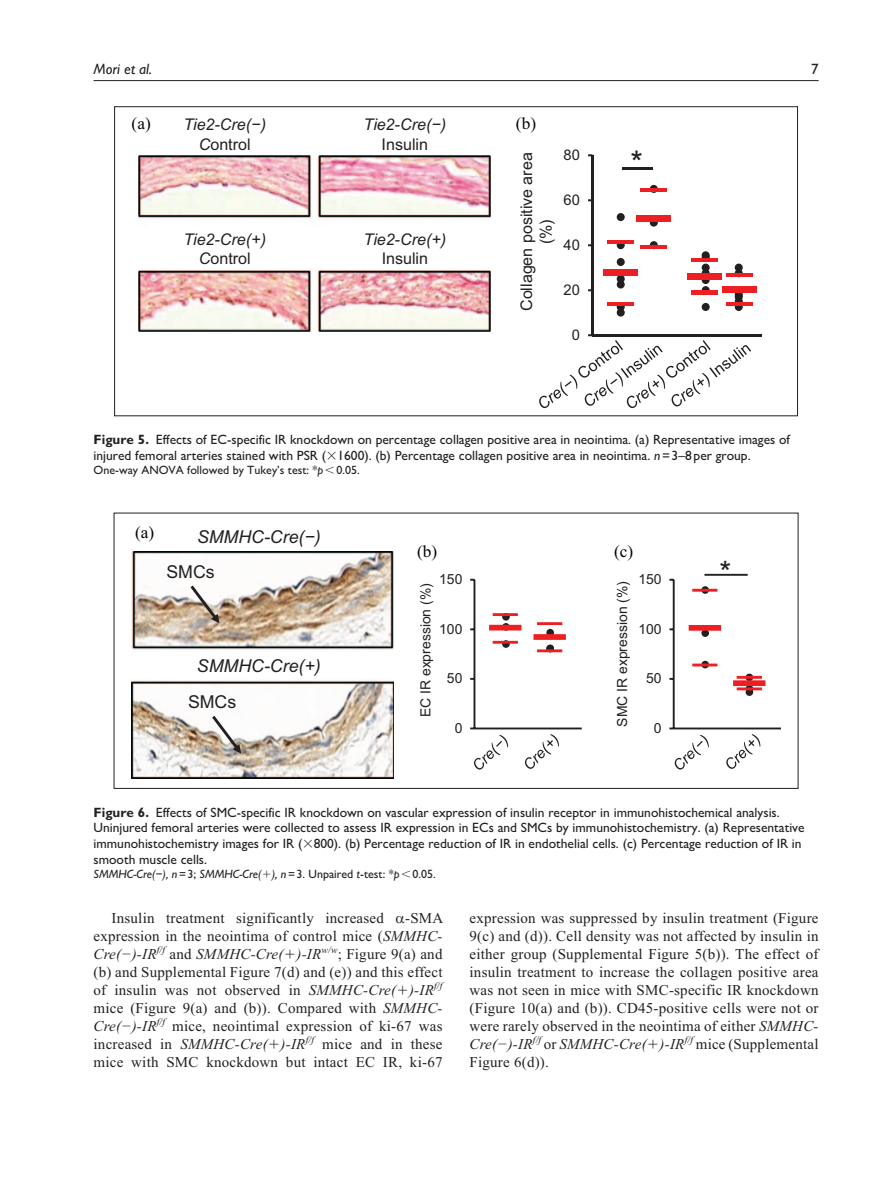
<style>
.page{position:relative;width:893px;height:1191px;background:#fff}
.page>*{position:absolute;margin:0;border:0;box-sizing:border-box;transform-origin:0 0}
.t1{font:32.25px "Arial";color:#231f20}
.t2{font:30.45px "Arial";color:#231f20}
.t3{font:italic 17.7px "Arial";color:#231f20}
.t4{font:17.7px "Arial";color:#231f20}
.t5{font:17.1px "Times New Roman";color:#040503}
.t6{font:italic 16.05px/19.4px "Arial";letter-spacing:-.005em;color:#231f20;text-align:center}
.t7{font:16.05px/19.4px "Arial";color:#231f20;text-align:center}
.t8{font:15px/18px "Times New Roman";letter-spacing:.015em;color:#231f20;text-align:justify}
.t9{font:italic 500 15px "Gill Sans MT Pro";color:#231f20}
.t10{font:500 15px "Gill Sans MT Pro";color:#231f20}
.t11{font:14.7px "Arial";color:#231f20}
.t12{font:13.95px "Arial";color:#231f20}
.t13{font:500 13.5px/15.8px "Gill Sans MT Pro";color:#231f20}
.t14{font:italic 500 12px "Gill Sans MT Pro";color:#231f20}
.t15{font:500 12px "Gill Sans MT Pro";color:#231f20}
.s1{font-style:normal}
.s2{font-weight:700}
.s3{font-style:italic}
</style>
<div class="page">
<hr style="left:94px;top:80px;width:725px;height:1px;background:#231f20">
<hr style="left:592px;top:155px;width:2px;height:180px;background:#231f20">
<hr style="left:593px;top:334px;width:169px;height:2px;background:#231f20">
<svg style="left:617px;top:258px;width:8px;height:30px"></svg>
<svg style="left:617px;top:305px;width:8px;height:11px"></svg>
<svg style="left:617px;top:213px;width:8px;height:8px"></svg>
<svg style="left:617px;top:243px;width:8px;height:6px"></svg>
<svg style="left:650px;top:185px;width:8px;height:8px"></svg>
<svg style="left:650px;top:241px;width:8px;height:8px"></svg>
<svg style="left:650px;top:221px;width:8px;height:6px"></svg>
<svg style="left:702px;top:303px;width:8px;height:8px"></svg>
<svg style="left:702px;top:251px;width:8px;height:39px"></svg>
<svg style="left:735px;top:264px;width:8px;height:13px"></svg>
<svg style="left:735px;top:286px;width:8px;height:25px"></svg>
<img style="left:138px;top:155px;width:352px;height:177px">
<hr style="left:622px;top:167px;width:30px;height:2px;background:#231f20">
<hr style="left:608px;top:240px;width:26px;height:3px;background:#ee1f23">
<div style="left:604px;top:269px;width:34px;height:6px;background:#ee1f23"></div>
<hr style="left:608px;top:302px;width:26px;height:3px;background:#ee1f23">
<hr style="left:641px;top:245px;width:26px;height:3px;background:#ee1f23">
<div style="left:637px;top:215px;width:34px;height:6px;background:#ee1f23"></div>
<hr style="left:641px;top:189px;width:26px;height:3px;background:#ee1f23">
<hr style="left:692px;top:258px;width:26px;height:3px;background:#ee1f23">
<div style="left:688px;top:274px;width:34px;height:6px;background:#ee1f23"></div>
<hr style="left:692px;top:291px;width:26px;height:3px;background:#ee1f23">
<hr style="left:726px;top:273px;width:26px;height:3px;background:#ee1f23">
<div style="left:722px;top:287px;width:34px;height:6px;background:#ee1f23"></div>
<hr style="left:726px;top:303px;width:26px;height:3px;background:#ee1f23">
<hr style="left:691px;top:290px;width:26px;height:3px;background:#ee1f23">
<svg style="left:539px;top:334px;width:212px;height:74px"></svg>
<img style="left:131px;top:552px;width:263px;height:226px">
<hr style="left:473px;top:580px;width:2px;height:148px;background:#231f20">
<hr style="left:474px;top:727px;width:108px;height:2px;background:#231f20">
<div style="left:502px;top:623px;width:8px;height:7px;border:1px solid #231f20;border-radius:50%"></div>
<div style="left:503px;top:613px;width:6px;height:7px;background:#231f20;border-radius:50%"></div>
<div style="left:502px;top:613px;width:8px;height:7px;border:1px solid #231f20;border-radius:50%"></div>
<svg style="left:504px;top:643px;width:4px;height:3px"></svg>
<div style="left:502px;top:640px;width:8px;height:8px;border:1px solid #231f20;border-radius:50%"></div>
<div style="left:547px;top:629px;width:6px;height:7px;background:#231f20;border-radius:50%"></div>
<div style="left:546px;top:629px;width:8px;height:7px;border:1px solid #231f20;border-radius:50%"></div>
<svg style="left:548px;top:646px;width:4px;height:3px"></svg>
<div style="left:546px;top:644px;width:8px;height:8px;border:1px solid #231f20;border-radius:50%"></div>
<hr style="left:673px;top:580px;width:2px;height:148px;background:#231f20">
<hr style="left:674px;top:727px;width:107px;height:2px;background:#231f20">
<svg style="left:703px;top:631px;width:4px;height:4px"></svg>
<div style="left:701px;top:629px;width:8px;height:8px;border:1px solid #231f20;border-radius:50%"></div>
<div style="left:701px;top:586px;width:8px;height:8px;border:1px solid #231f20;border-radius:50%"></div>
<div style="left:701px;top:661px;width:8px;height:7px;border:1px solid #231f20;border-radius:50%"></div>
<div style="left:746px;top:688px;width:7px;height:8px;border:1px solid #231f20;border-radius:50%"></div>
<div style="left:746px;top:685px;width:6px;height:7px;background:#231f20;border-radius:50%"></div>
<div style="left:746px;top:685px;width:7px;height:7px;border:1px solid #231f20;border-radius:50%"></div>
<div style="left:746px;top:673px;width:7px;height:8px;border:1px solid #231f20;border-radius:50%"></div>
<hr style="left:704px;top:574px;width:44px;height:2px;background:#231f20">
<svg style="left:474px;top:735px;width:34px;height:34px"></svg>
<svg style="left:525px;top:734px;width:34px;height:35px"></svg>
<svg style="left:675px;top:735px;width:34px;height:34px"></svg>
<svg style="left:726px;top:734px;width:34px;height:35px"></svg>
<svg style="left:190px;top:585px;width:29px;height:38px"></svg>
<svg style="left:212px;top:716px;width:29px;height:37px"></svg>
<hr style="left:737px;top:676px;width:25px;height:3px;background:#ee1f23">
<div style="left:733px;top:680px;width:32px;height:6px;background:#ee1f23"></div>
<hr style="left:737px;top:687px;width:25px;height:3px;background:#ee1f23">
<hr style="left:692px;top:589px;width:25px;height:2px;background:#ee1f23">
<div style="left:689px;top:625px;width:32px;height:5px;background:#ee1f23"></div>
<hr style="left:692px;top:663px;width:25px;height:3px;background:#ee1f23">
<hr style="left:537px;top:622px;width:25px;height:3px;background:#ee1f23">
<div style="left:533px;top:634px;width:33px;height:6px;background:#ee1f23"></div>
<hr style="left:537px;top:649px;width:25px;height:3px;background:#ee1f23">
<hr style="left:493px;top:613px;width:25px;height:3px;background:#ee1f23">
<div style="left:489px;top:625px;width:32px;height:5px;background:#ee1f23"></div>
<hr style="left:493px;top:641px;width:25px;height:2px;background:#ee1f23">
<p class="t9" style="left:94px;top:60px;width:60px">Mori et al.</p>
<p class="t10" style="left:811px;top:60px;width:9px">7</p>
<p class="t5" style="left:132px;top:113px;width:21px">(a)</p>
<p class="t5" style="left:516px;top:113px;width:22px">(b)</p>
<p class="t6" style="left:183px;top:115px;width:84px">Tie2-Cre(−)<br>C<span class="s1">ontrol</span></p>
<p class="t6" style="left:364px;top:115px;width:84px">Tie2-Cre(−)</p>
<p class="t7" style="left:382px;top:134px;width:48px">Insulin</p>
<p class="t11" style="left:563px;top:145px;width:18px">80</p>
<p class="t7" style="left:517px;top:311px;width:160px;rotate:-90deg">Collagen positive area (%)</p>
<h1 class="t1" style="left:630px;top:141px;width:14px">*</h1>
<p class="t11" style="left:563px;top:190px;width:18px">60</p>
<p class="t6" style="left:183px;top:229px;width:84px">Tie2-Cre(+)<br>C<span class="s1">ontrol</span></p>
<p class="t6" style="left:364px;top:229px;width:84px">Tie2-Cre(+)</p>
<p class="t11" style="left:563px;top:235px;width:18px">40</p>
<p class="t7" style="left:382px;top:248px;width:48px">Insulin</p>
<p class="t11" style="left:563px;top:280px;width:18px">20</p>
<p class="t11" style="left:572px;top:324px;width:10px">0</p>
<p class="t13" style="left:94px;top:431px;width:698px"><span class="s2">Figure 5.</span> Effects of EC-specific IR knockdown on percentage collagen positive area in neointima. (a) Representative images of injured femoral arteries stained with PSR ( 1600). (b) Percentage collagen positive area in neointima. <span class="s3">n</span>=3–8per group.</p>
<p class="t15" style="left:94px;top:463px;width:268px">One-way ANOVA followed by Tukey’s test: *<span class="s3">p</span> 0.05.</p>
<p class="t5" style="left:135px;top:522px;width:21px">(a)</p>
<p class="t3" style="left:197px;top:525px;width:125px">SMMHC-Cre(−)</p>
<p class="t4" style="left:166px;top:559px;width:50px">SMCs</p>
<p class="t3" style="left:197px;top:654px;width:125px">SMMHC-Cre(+)</p>
<p class="t4" style="left:188px;top:690px;width:50px">SMCs</p>
<p class="t5" style="left:417px;top:542px;width:22px">(b)</p>
<p class="t5" style="left:614px;top:542px;width:21px">(c)</p>
<p class="t12" style="left:439px;top:569px;width:25px">150</p>
<p class="t12" style="left:416px;top:717px;width:136px;rotate:-90deg">EC IR expression (%)</p>
<p class="t12" style="left:612px;top:726px;width:147px;rotate:-90deg">SMC IR expression (%)</p>
<p class="t12" style="left:439px;top:619px;width:25px">100</p>
<p class="t12" style="left:447px;top:669px;width:17px">50</p>
<p class="t12" style="left:455px;top:718px;width:9px">0</p>
<p class="t12" style="left:638px;top:569px;width:25px">150</p>
<p class="t12" style="left:638px;top:619px;width:25px">100</p>
<p class="t12" style="left:646px;top:669px;width:17px">50</p>
<p class="t12" style="left:654px;top:718px;width:9px">0</p>
<h2 class="t2" style="left:719px;top:551px;width:13px">*</h2>
<p class="t13" style="left:94px;top:804px;width:713px"><span class="s2">Figure 6.</span> Effects of SMC-specific IR knockdown on vascular expression of insulin receptor in immunohistochemical analysis.<br>Uninjured femoral arteries were collected to assess IR expression in ECs and SMCs by immunohistochemistry. (a) Representative immunohistochemistry images for IR ( 800). (b) Percentage reduction of IR in endothelial cells. (c) Percentage reduction of IR in smooth muscle cells.</p>
<p class="t14" style="left:94px;top:867px;width:344px">SMMHC-Cre(−), n<span class="s1">=3;</span> SMMHC-Cre( ), n<span class="s1">=3. Unpaired</span> t<span class="s1">-test: *</span>p <span class="s1">0.05.</span></p>
<p class="t8" style="left:112px;top:908px;width:274px">Insulin treatment significantly increased</p>
<p class="t8" style="left:94px;top:908px;width:351px;text-indent:312px">-SMA expression in the neointima of control mice (<span class="s3">SMMHC-Cre(−)-IR</span><sup>f/f</sup> and <span class="s3">SMMHC-Cre( )-IR</span><sup>w/w</sup>; Figure 9(a) and (b) and Supplemental Figure 7(d) and (e)) and this effect of insulin was not observed in <span class="s3">SMMHC-Cre( )-IR</span><sup>f/f </sup>mice (Figure 9(a) and (b)). Compared with <span class="s3">SMMHC-Cre(−)-IR</span><sup>f/f</sup> mice, neointimal expression of ki-67 was increased in <span class="s3">SMMHC-Cre( )-IR</span><sup>f/f</sup> mice and in these mice with SMC knockdown but intact EC IR, ki-67</p>
<p class="t8" style="left:470px;top:908px;width:351px">expression was suppressed by insulin treatment (Figure 9(c) and (d)). Cell density was not affected by insulin in either group (Supplemental Figure 5(b)). The effect of insulin treatment to increase the collagen positive area was not seen in mice with SMC-specific IR knockdown (Figure 10(a) and (b)). CD45-positive cells were not or were rarely observed in the neointima of either <span class="s3">SMMHC-Cre(−)-IR</span><sup>f/f</sup> or <span class="s3">SMMHC-Cre( )-IR</span><sup>f/f</sup> mice (Supplemental Figure 6(d)).</p>
</div>
